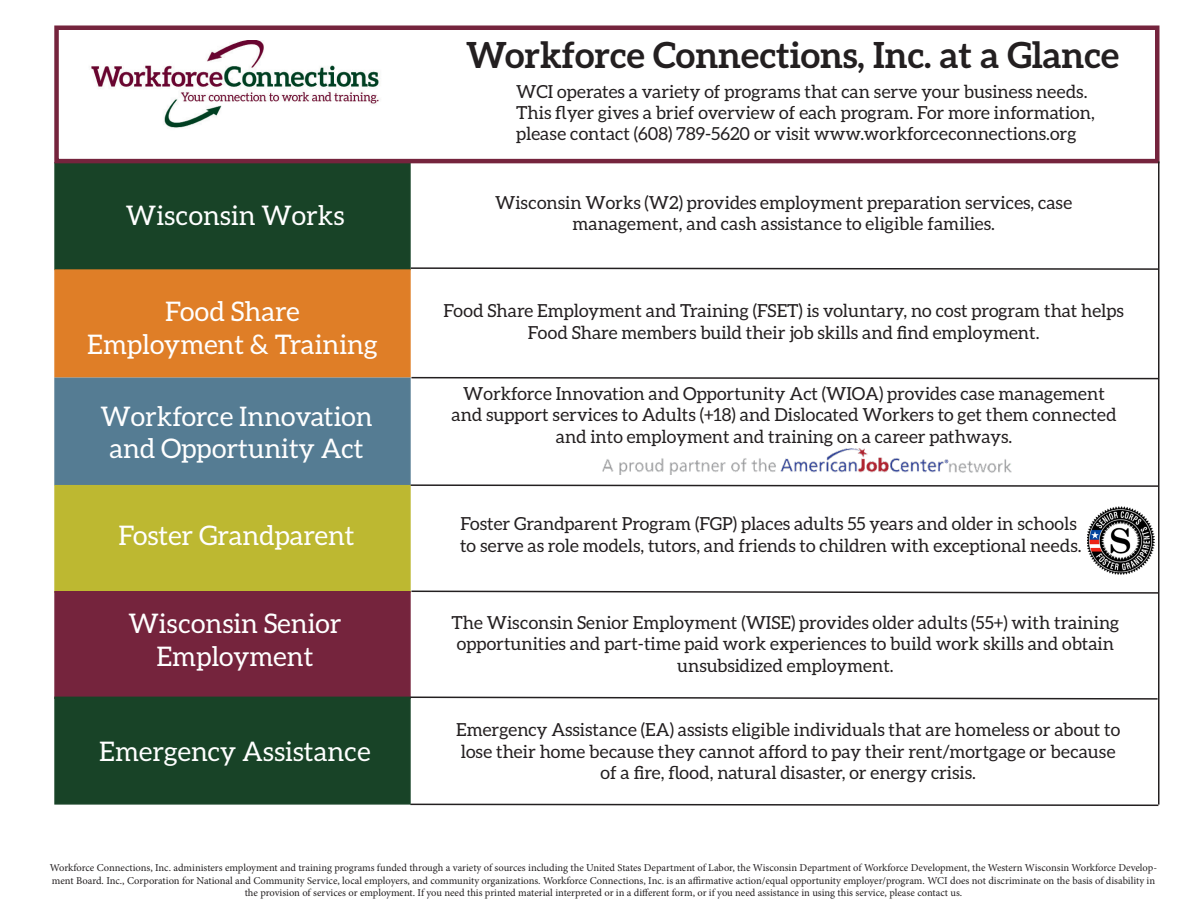
<style>
.page{position:relative;width:1188px;height:918px;background:#fff}
.page>*{position:absolute;margin:0;border:0;box-sizing:border-box;transform-origin:0 0}
.t1{font:700 36px "Aleo";color:#231f20}
.t2{font:27px/32.4px "Aleo";color:#fff;text-align:center}
.t3{font:18px/21.6px "Aleo";color:#231f20;text-align:center}
.t4{font:10.5px/12.6px "Minion Pro";color:#231f20;text-align:center}
</style>
<div class="page">
<div style="left:54px;top:162px;width:357px;height:108px;background:#184327;border:2px solid #184327"></div>
<div style="left:54px;top:377px;width:357px;height:108px;background:#557c93;border:2px solid #557c93"></div>
<div style="left:54px;top:269px;width:357px;height:108px;background:#df7e27;border:2px solid #df7e26"></div>
<div style="left:54px;top:485px;width:357px;height:108px;background:#bdb831;border:2px solid #bdb831"></div>
<div style="left:54px;top:591px;width:357px;height:108px;background:#75243d;border:2px solid #75243d"></div>
<div style="left:54px;top:26px;width:1106px;height:137px;background:#fff;border:4px solid #75243d"></div>
<img style="left:91px;top:40px;width:288px;height:88px">
<img style="left:603px;top:448px;width:409px;height:27px">
<hr style="left:1158px;top:161px;width:2px;height:644px;background:#231f20">
<svg style="left:409px;top:484px;width:749px;height:4px"></svg>
<svg style="left:410px;top:590px;width:750px;height:4px"></svg>
<svg style="left:410px;top:803px;width:750px;height:3px"></svg>
<svg style="left:410px;top:376px;width:750px;height:4px"></svg>
<svg style="left:409px;top:267px;width:751px;height:4px"></svg>
<img style="left:1087px;top:506px;width:67px;height:68px">
<div style="left:54px;top:697px;width:357px;height:108px;background:#184327;border:2px solid #184327"></div>
<svg style="left:409px;top:696px;width:749px;height:4px"></svg>
<p class="t2" style="left:126px;top:198px;width:220px">Wisconsin Works</p>
<p class="t2" style="left:87px;top:295px;width:292px">Food Share<br>Employment &amp; Training</p>
<p class="t2" style="left:100px;top:400px;width:274px">Workforce Innovation and Opportunity Act</p>
<p class="t2" style="left:118px;top:519px;width:238px">Foster Grandparent</p>
<p class="t2" style="left:128px;top:607px;width:215px">Wisconsin Senior</p>
<p class="t2" style="left:156px;top:640px;width:159px">Employment</p>
<p class="t2" style="left:99px;top:735px;width:273px">Emergency Assistance</p>
<p class="t1" style="left:466px;top:34px;width:654px">Workforce Connections, Inc. at a Glance</p>
<p class="t3" style="left:516px;top:81px;width:580px;line-height:21px;text-align:left">WCI operates a variety of programs that can serve your business needs.<br>This flyer gives a brief overview of each program. For more information, please contact (608) 789-5620 or visit www.workforceconnections.org</p>
<p class="t3" style="left:495px;top:191px;width:579px">Wisconsin Works (W2) provides employment preparation services, case</p>
<p class="t3" style="left:572px;top:213px;width:424px">management, and cash assistance to eligible families.</p>
<p class="t3" style="left:444px;top:300px;width:682px">Food Share Employment and Training (FSET) is voluntary, no cost program that helps<br>Food Share members build their job skills and find employment.</p>
<p class="t3" style="left:452px;top:382px;width:666px">Workforce Innovation and Opportunity Act (WIOA) provides case management and support services to Adults (+18) and Dislocated Workers to get them connected and into employment and training on a career pathways.</p>
<p class="t3" style="left:460px;top:513px;width:623px;text-align:left">Foster Grandparent Program (FGP) places adults 55 years and older in schools to serve as role models, tutors, and friends to children with exceptional needs.</p>
<p class="t3" style="left:452px;top:611px;width:669px">The Wisconsin Senior Employment (WISE) provides older adults (55+) with training opportunities and part-time paid work experiences to build work skills and obtain unsubsidized employment.</p>
<p class="t3" style="left:456px;top:719px;width:666px">Emergency Assistance (EA) assists eligible individuals that are homeless or about to lose their home because they cannot afford to pay their rent/mortgage or because of a fire, flood, natural disaster, or energy crisis.</p>
<p class="t4" style="left:50px;top:862px;width:1109px">Workforce Connections, Inc. administers employment and training programs funded through a variety of sources including the United States Department of Labor, the Wisconsin Department of Workforce Development, the Western Wisconsin Workforce Develop&shy;ment Board. Inc., Corporation for National and Community Service, local employers, and community organizations. Workforce Connections, Inc. is an affirmative action/equal opportunity employer/program. WCI does not discriminate on the basis of disability in the provision of services or employment. If you need this printed material interpreted or in a different form, or if you need assistance in using this service, please contact us.</p>
</div>
